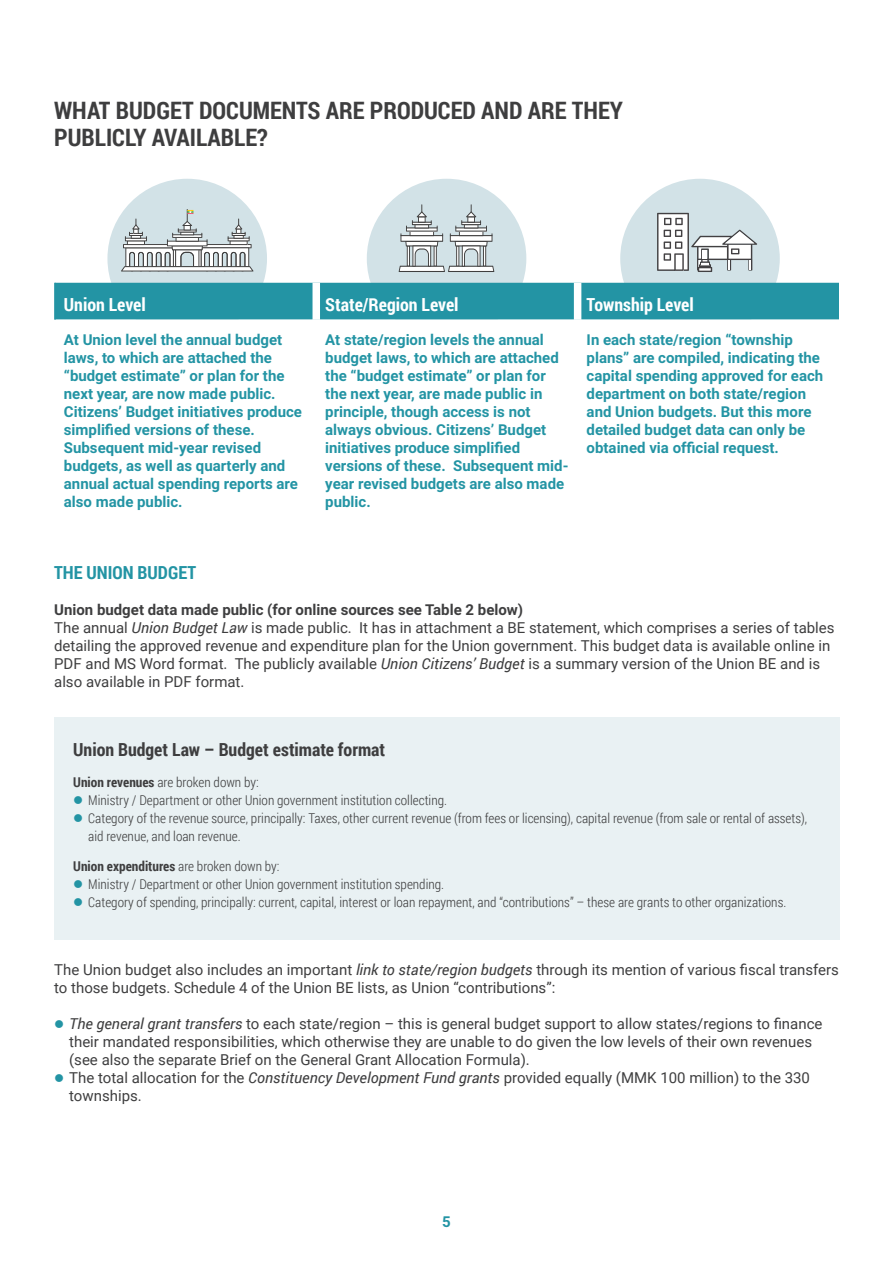
<style>
.page{position:relative;width:893px;height:1263px;background:#fff}
.page>*{position:absolute;margin:0;border:0;box-sizing:border-box;transform-origin:0 0}
.t1{font:700 24px/27px "Roboto Condensed";color:#3e3e3f}
.t2{font:700 18px "Roboto Condensed";color:#fff}
.t3{font:700 18px "Roboto Condensed";color:#3e3e3f}
.t4{font:700 18px "Roboto Condensed";color:#2394a4}
.t5{font:15px/18px "Roboto";color:#3e3e3f}
.t6{font:700 15px/18px "Roboto";color:#2394a4}
.t7{font:300 13.5px/18px "Roboto Condensed";color:#3e3e3f}
.t8{font:700 13.5px "Roboto Condensed";color:#3e3e3f}
.s1{font-weight:700}
.s2{font-style:italic}
.s3{color:#2394a4}
.s4{font-weight:300}
</style>
<div class="page">
<div style="left:107px;top:179px;width:160px;height:159px;background:#d2e2e7;border-radius:50%"></div>
<div style="left:367px;top:179px;width:159px;height:159px;background:#d2e2e7;border-radius:50%"></div>
<div style="left:620px;top:179px;width:160px;height:159px;background:#d2e2e7;border-radius:50%"></div>
<svg style="left:121px;top:209px;width:132px;height:62px"></svg>
<svg style="left:657px;top:213px;width:100px;height:59px"></svg>
<div style="left:56px;top:283px;width:783px;height:37px;background:#2394a4"></div>
<svg style="left:137px;top:320px;width:613px;height:18px"></svg>
<hr style="left:54px;top:283px;width:2px;height:37px;background:#2394a4">
<div style="left:313px;top:283px;width:7px;height:37px;background:#fff"></div>
<div style="left:574px;top:283px;width:7px;height:37px;background:#fff"></div>
<div style="left:313px;top:320px;width:7px;height:209px;background:#fff"></div>
<div style="left:574px;top:320px;width:7px;height:209px;background:#fff"></div>
<svg style="left:399px;top:204px;width:95px;height:68px"></svg>
<div style="left:54px;top:717px;width:786px;height:222px;background:#e9f1f3"></div>
<h1 class="t1" style="left:54px;top:96px;width:570px">WHAT BUDGET DOCUMENTS ARE PRODUCED AND ARE THEY<br>PUBLICLY AVAILABLE?</h1>
<p class="t2" style="left:64px;top:292px;width:83px">Union Level</p>
<p class="t2" style="left:325px;top:292px;width:135px">State/Region Level</p>
<p class="t2" style="left:587px;top:292px;width:109px">Township Level</p>
<p class="t6" style="left:64px;top:330px;width:240px">At Union level the annual budget laws, to which are attached the “budget estimate” or plan for the next year, are now made public.<br>Citizens’ Budget initiatives produce simplified versions of these.<br>Subsequent mid-year revised budgets, as well as quarterly and annual actual spending reports are also made public.</p>
<p class="t6" style="left:325px;top:330px;width:245px">At state/region levels the annual budget laws, to which are attached the “budget estimate” or plan for the next year, are made public in principle, though access is not always obvious. Citizens’ Budget initiatives produce simplified versions of these. Subsequent mid&shy;year revised budgets are also made public.</p>
<p class="t6" style="left:587px;top:330px;width:238px">In each state/region “township plans” are compiled, indicating the capital spending approved for each department on both state/region and Union budgets. But this more detailed budget data can only be obtained via official request.</p>
<p class="t4" style="left:54px;top:560px;width:144px">THE UNION BUDGET</p>
<p class="t5" style="left:54px;top:600px;width:782px"><span class="s1">Union budget data made public (for online sources see Table 2 below)<br></span>The annual <span class="s2">Union Budget Law</span> is made public. It has in attachment a BE statement, which comprises a series of tables detailing the approved revenue and expenditure plan for the Union government. This budget data is available online in PDF and MS Word format. The publicly available <span class="s2">Union Citizens’ Budget</span> is a summary version of the Union BE and is also available in PDF format.</p>
<p class="t3" style="left:73px;top:737px;width:313px">Union Budget Law – Budget estimate format</p>
<p class="t7" style="left:73px;top:772px;width:187px"><span class="s1">Union revenues</span> are broken down by:</p>
<p class="t7" style="left:73px;top:790px;width:375px"><span class="s3">●</span> Ministry / Department or other Union government institution collecting.</p>
<p class="t7" style="left:88px;top:808px;width:720px;text-indent:-15px"><span class="s3">●</span> Category of the revenue source, principally: Taxes, other current revenue (from fees or licensing), capital revenue (from sale or rental of assets), aid revenue, and loan revenue.</p>
<p class="t8" style="left:73px;top:856px;width:208px">Union expenditures <span class="s4">are broken down by:</span></p>
<p class="t7" style="left:73px;top:874px;width:372px"><span class="s3">●</span> Ministry / Department or other Union government institution spending.</p>
<p class="t7" style="left:73px;top:892px;width:714px"><span class="s3">●</span> Category of spending, principally: current, capital, interest or loan repayment, and “contributions” – these are grants to other organizations.</p>
<p class="t5" style="left:54px;top:960px;width:786px">The Union budget also includes an important <span class="s2">link to state/region budgets</span> through its mention of various fiscal transfers to those budgets. Schedule 4 of the Union BE lists, as Union “contributions”:</p>
<p class="t5" style="left:69px;top:1014px;width:755px;text-indent:-15px"><span class="s3">●</span> <span class="s2">The general grant transfers</span> to each state/region – this is general budget support to allow states/regions to finance their mandated responsibilities, which otherwise they are unable to do given the low levels of their own revenues (see also the separate Brief on the General Grant Allocation Formula).</p>
<p class="t5" style="left:69px;top:1068px;width:742px;text-indent:-15px"><span class="s3">●</span> The total allocation for the <span class="s2">Constituency Development Fund grants</span> provided equally (MMK 100 million) to the 330 townships.</p>
<p class="t6" style="left:442px;top:1212px;width:10px">5</p>
</div>
